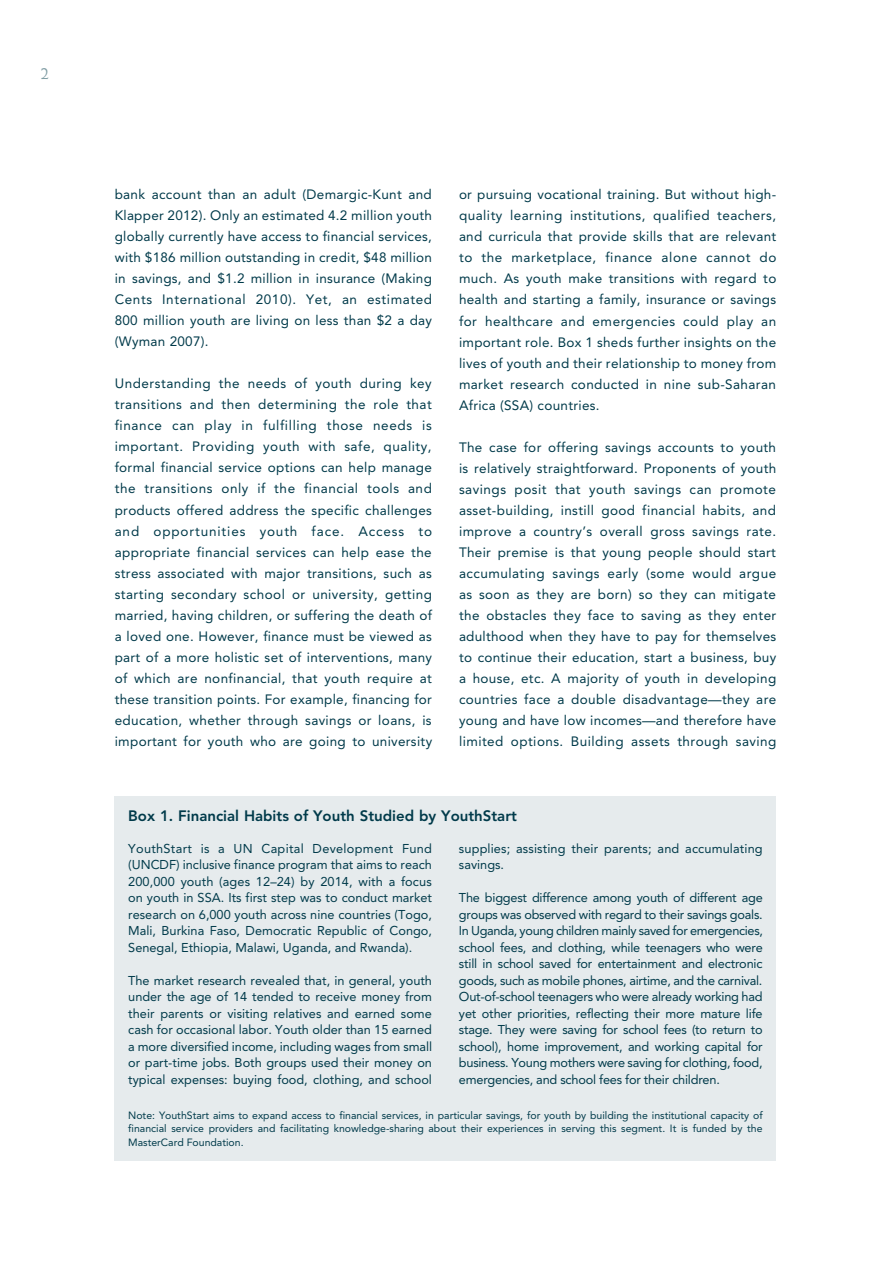
<style>
.page{position:relative;width:891px;height:1263px;background:#fff}
.page>*{position:absolute;margin:0;border:0;box-sizing:border-box;transform-origin:0 0}
.t1{font:18px "Weiss";color:#809da4}
.t2{font:800 15px "Avenir";color:#003a4a}
.t3{font:13.5px/21px "Avenir";letter-spacing:.025em;color:#003a4a;text-align:justify}
.t4{font:12.75px/16.5px "Avenir";color:#003a4a;text-align:justify}
.t5{font:10.5px/13.5px "Avenir";color:#003a4a;text-align:justify}
</style>
<div class="page">
<div style="left:115px;top:796px;width:661px;height:365px;background:#e6ebed"></div>
<h1 class="t1" style="left:40px;top:62px;width:10px">2</h1>
<p class="t3" style="left:115px;top:184px;width:319px">bank account than an adult (Demargic-Kunt and Klapper 2012). Only an estimated 4.2 million youth globally currently have access to financial services, with $186 million outstanding in credit, $48 million in savings, and $1.2 million in insurance (Making Cents International 2010). Yet, an estimated 800 million youth are living on less than $2 a day (Wyman 2007).</p>
<p class="t3" style="left:115px;top:373px;width:319px">Understanding the needs of youth during key transitions and then determining the role that finance can play in fulfilling those needs is important. Providing youth with safe, quality, formal financial service options can help manage the transitions only if the financial tools and products offered address the specific challenges and opportunities youth face. Access to appropriate financial services can help ease the stress associated with major transitions, such as starting secondary school or university, getting married, having children, or suffering the death of a loved one. However, finance must be viewed as part of a more holistic set of interventions, many of which are nonfinancial, that youth require at these transition points. For example, financing for education, whether through savings or loans, is important for youth who are going to university</p>
<p class="t3" style="left:459px;top:184px;width:319px">or pursuing vocational training. But without high&shy;quality learning institutions, qualified teachers, and curricula that provide skills that are relevant to the marketplace, finance alone cannot do much. As youth make transitions with regard to health and starting a family, insurance or savings for healthcare and emergencies could play an important role. Box 1 sheds further insights on the lives of youth and their relationship to money from market research conducted in nine sub-Saharan Africa (SSA) countries.</p>
<p class="t3" style="left:459px;top:436px;width:319px">The case for offering savings accounts to youth is relatively straightforward. Proponents of youth savings posit that youth savings can promote asset-building, instill good financial habits, and improve a country’s overall gross savings rate.<br>Their premise is that young people should start accumulating savings early (some would argue as soon as they are born) so they can mitigate the obstacles they face to saving as they enter adulthood when they have to pay for themselves to continue their education, start a business, buy a house, etc. A majority of youth in developing countries face a double disadvantage—they are young and have low incomes—and therefore have limited options. Building assets through saving</p>
<p class="t2" style="left:128px;top:807px;width:390px">Box 1. Financial Habits of Youth Studied by YouthStart</p>
<p class="t4" style="left:128px;top:840px;width:305px">YouthStart is a UN Capital Development Fund (UNCDF) inclusive finance program that aims to reach 200,000 youth (ages 12–24) by 2014, with a focus on youth in SSA. Its first step was to conduct market research on 6,000 youth across nine countries (Togo, Mali, Burkina Faso, Democratic Republic of Congo, Senegal, Ethiopia, Malawi, Uganda, and Rwanda).</p>
<p class="t4" style="left:128px;top:972px;width:305px">The market research revealed that, in general, youth under the age of 14 tended to receive money from their parents or visiting relatives and earned some cash for occasional labor. Youth older than 15 earned a more diversified income, including wages from small or part-time jobs. Both groups used their money on typical expenses: buying food, clothing, and school</p>
<p class="t4" style="left:459px;top:839px;width:305px">supplies; assisting their parents; and accumulating savings.</p>
<p class="t4" style="left:459px;top:889px;width:305px">The biggest difference among youth of different age groups was observed with regard to their savings goals.<br>In Uganda, young children mainly saved for emergencies, school fees, and clothing, while teenagers who were still in school saved for entertainment and electronic goods, such as mobile phones, airtime, and the carnival.<br>Out-of-school teenagers who were already working had yet other priorities, reflecting their more mature life stage. They were saving for school fees (to return to school), home improvement, and working capital for business. Young mothers were saving for clothing, food, emergencies, and school fees for their children.</p>
<p class="t5" style="left:128px;top:1108px;width:636px">Note: YouthStart aims to expand access to financial services, in particular savings, for youth by building the institutional capacity of financial service providers and facilitating knowledge-sharing about their experiences in serving this segment. It is funded by the MasterCard Foundation.</p>
</div>
